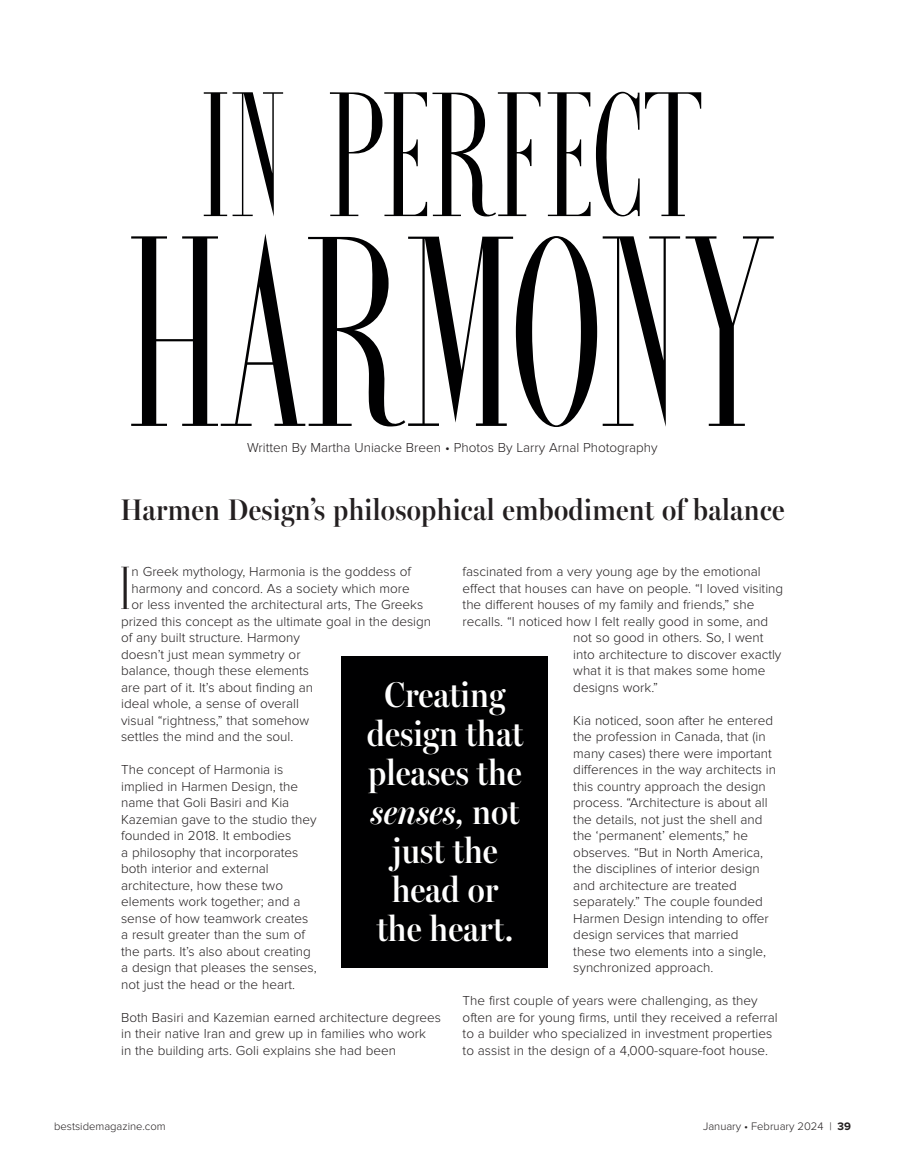
<style>
.page{position:relative;width:905px;height:1175px;background:#fff}
.page>*{position:absolute;margin:0;border:0;box-sizing:border-box;transform-origin:0 0}
.t1{font:61.5px "Waves";color:#231f20}
.t2{font:600 36px/39px "Lincoln Miller B Cond";color:#fff;text-align:center}
.t3{font:600 30px "Lincoln Miller B Cond";letter-spacing:.01em;color:#231f20}
.t4{font:300 13.5px/16.5px "Proxima Nova";color:#231f20}
.t5{font:300 11.25px "Proxima Nova";color:#231f20}
.s1{font-style:italic}
.s2{font-weight:700}
</style>
<div class="page">
<svg style="left:131px;top:234px;width:642px;height:193px"></svg>
<svg style="left:204px;top:92px;width:497px;height:125px"></svg>
<div style="left:341px;top:656px;width:207px;height:312px;background:#000001"></div>
<p class="t4" style="left:247px;top:440px;width:412px">Written By Martha Uniacke Breen • Photos By Larry Arnal Photography</p>
<h3 class="t3" style="left:120px;top:492px;width:665px">Harmen Design’s philosophical embodiment of balance</h3>
<h1 class="t1" style="left:119px;top:553px;width:14px">I</h1>
<p class="t4" style="left:132px;top:563px;width:281px">n Greek mythology, Harmonia is the goddess of</p>
<p class="t4" style="left:462px;top:563px;width:299px">fascinated from a very young age by the emotional</p>
<p class="t4" style="left:462px;top:580px;width:322px">effect that houses can have on people. “I loved visiting</p>
<p class="t4" style="left:462px;top:596px;width:293px">the different houses of my family and friends,” she</p>
<p class="t4" style="left:462px;top:613px;width:307px">recalls. “I noticed how I felt really good in some, and</p>
<p class="t4" style="left:573px;top:629px;width:192px">not so good in others. So, I went</p>
<p class="t4" style="left:573px;top:646px;width:210px">into architecture to discover exactly</p>
<p class="t4" style="left:573px;top:662px;width:194px">what it is that makes some home</p>
<p class="t4" style="left:573px;top:679px;width:86px">designs work.”</p>
<p class="t4" style="left:573px;top:712px;width:204px">Kia noticed, soon after he entered the profession in Canada, that (in many cases) there were important differences in the way architects in this country approach the design process. “Architecture is about all the details, not just the shell and the ‘permanent’ elements,” he observes. “But in North America, the disciplines of interior design and architecture are treated separately.” The couple founded<br>Harmen Design intending to offer design services that married<br>these two elements into a single, synchronized approach.</p>
<p class="t4" style="left:462px;top:992px;width:317px">The first couple of years were challenging, as they often are for young firms, until they received a referral to a builder who specialized in investment properties to assist in the design of a 4,000-square-foot house.</p>
<p class="t4" style="left:132px;top:580px;width:280px">harmony and concord. As a society which more</p>
<p class="t4" style="left:132px;top:596px;width:293px">or less invented the architectural arts, The Greeks</p>
<p class="t4" style="left:121px;top:613px;width:311px">prized this concept as the ultimate goal in the design</p>
<p class="t4" style="left:121px;top:629px;width:180px">of any built structure. Harmony</p>
<p class="t4" style="left:121px;top:646px;width:181px">doesn’t just mean symmetry or</p>
<p class="t4" style="left:121px;top:662px;width:189px">balance, though these elements</p>
<p class="t4" style="left:121px;top:679px;width:194px">are part of it. It’s about finding an</p>
<p class="t4" style="left:121px;top:695px;width:179px">ideal whole, a sense of overall</p>
<p class="t4" style="left:121px;top:712px;width:189px">visual “rightness,” that somehow</p>
<p class="t4" style="left:121px;top:728px;width:174px">settles the mind and the soul.</p>
<p class="t4" style="left:121px;top:761px;width:197px">The concept of Harmonia is implied in Harmen Design, the name that Goli Basiri and Kia<br>Kazemian gave to the studio they founded in 2018. It embodies<br>a philosophy that incorporates both interior and external architecture, how these two elements work together; and a sense of how teamwork creates a result greater than the sum of the parts. It’s also about creating a design that pleases the senses, not just the head or the heart.</p>
<p class="t4" style="left:121px;top:1009px;width:321px">Both Basiri and Kazemian earned architecture degrees in their native Iran and grew up in families who work<br>in the building arts. Goli explains she had been</p>
<h2 class="t2" style="left:366px;top:675px;width:158px">Creating design that pleases the <span class="s1">senses,</span> not just the head or the heart.</h2>
<p class="t5" style="left:54px;top:1119px;width:113px">bestsidemagazine.com</p>
<p class="t5" style="left:703px;top:1119px;width:149px">January • February 2024 | <span class="s2">39</span></p>
</div>
